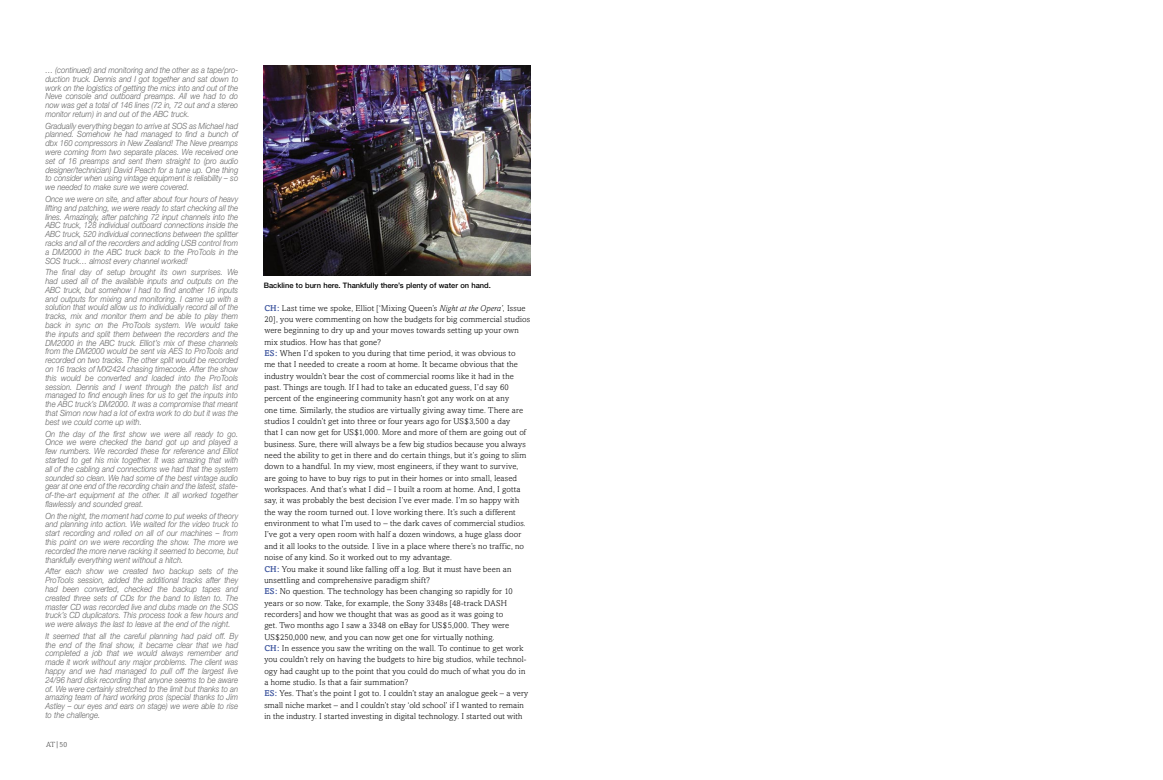
<style>
.page{position:relative;width:1163px;height:780px;background:#fff}
.page>*{position:absolute;margin:0;border:0;box-sizing:border-box;transform-origin:0 0}
.Box_Item_Text{font:italic 300 8.5px/8.8px "Helvetica Neue";color:#636363;text-align:justify;scale:.9 1}
.A__Answer_Nested{font:300 8.5px/11.3px "Amasis";letter-spacing:.015em;color:#000}
.t1{font:500 7.5px "Helvetica Neue";color:#000}
.t2{font:300 7.5px "Amasis";color:#393939}
.s1{font-size:8.5px}
.s2{font-weight:500;color:#3b539d}
.s3{font-style:italic}
</style>
<div class="page">
<img style="left:264px;top:65px;width:266px;height:210px">
<p class="Box_Item_Text" style="left:45px;top:65px;width:216px">… (continued) and monitoring and the other as a tape/pro&shy;duction truck. Dennis and I got together and sat down to work on the logistics of getting the mics into and out of the Neve console and outboard preamps. All we had to do now was get a total of 146 lines (72 in, 72 out and a stereo monitor return) in and out of the ABC truck.</p>
<p class="Box_Item_Text" style="left:45px;top:121px;width:216px">Gradually everything began to arrive at SOS as Michael had planned. Somehow he had managed to find a bunch of dbx 160 compressors in New Zealand! The Neve preamps were coming from two separate places. We received one set of 16 preamps and sent them straight to (pro audio designer/technician) David Peach for a tune up. One thing to consider when using vintage equipment is reliability – so we needed to make sure we were covered.</p>
<p class="Box_Item_Text" style="left:45px;top:194px;width:216px">Once we were on site, and after about four hours of heavy lifting and patching, we were ready to start checking all the lines. Amazingly, after patching 72 input channels into the ABC truck, 128 individual outboard connections inside the ABC truck, 520 individual connections between the splitter racks and all of the recorders and adding USB control from a DM2000 in the ABC truck back to the ProTools in the SOS truck… almost every channel worked!</p>
<p class="Box_Item_Text" style="left:45px;top:267px;width:216px">The final day of setup brought its own surprises. We had used all of the available inputs and outputs on the ABC truck, but somehow I had to find another 16 inputs and outputs for mixing and monitoring. I came up with a solution that would allow us to individually record all of the tracks, mix and monitor them and be able to play them back in sync on the ProTools system. We would take the inputs and split them between the recorders and the DM2000 in the ABC truck. Elliot’s mix of these channels from the DM2000 would be sent via AES to ProTools and recorded on two tracks. The other split would be recorded on 16 tracks of MX2424 chasing timecode. After the show this would be converted and loaded into the ProTools session. Dennis and I went through the patch list and managed to find enough lines for us to get the inputs into the ABC truck’s DM2000. It was a compromise that meant that Simon now had a lot of extra work to do but it was the best we could come up with.</p>
<p class="Box_Item_Text" style="left:45px;top:429px;width:216px">On the day of the first show we were all ready to go.<br>Once we were checked the band got up and played a few numbers. We recorded these for reference and Elliot started to get his mix together. It was amazing that with all of the cabling and connections we had that the system sounded so clean. We had some of the best vintage audio gear at one end of the recording chain and the latest, state&shy;of-the-art equipment at the other. It all worked together flawlessly and sounded great.</p>
<p class="Box_Item_Text" style="left:45px;top:511px;width:216px">On the night, the moment had come to put weeks of theory and planning into action. We waited for the video truck to start recording and rolled on all of our machines – from this point on we were recording the show. The more we recorded the more nerve racking it seemed to become, but thankfully everything went without a hitch.</p>
<p class="Box_Item_Text" style="left:45px;top:566px;width:216px">After each show we created two backup sets of the ProTools session, added the additional tracks after they had been converted, checked the backup tapes and created three sets of CDs for the band to listen to. The master CD was recorded live and dubs made on the SOS truck’s CD duplicators. This process took a few hours and we were always the last to leave at the end of the night.</p>
<p class="Box_Item_Text" style="left:45px;top:631px;width:216px">It seemed that all the careful planning had paid off. By the end of the final show, it became clear that we had completed a job that we would always remember and made it work without any major problems. The client was happy and we had managed to pull off the largest live 24/96 hard disk recording that anyone seems to be aware of. We were certainly stretched to the limit but thanks to an amazing team of hard working pros (special thanks to Jim Astley – our eyes and ears on stage) we were able to rise to the challenge.</p>
<p class="t2" style="left:46px;top:740px;width:22px">AT<span class="s1">|</span>50</p>
<p class="t1" style="left:264px;top:281px;width:228px">Backline to burn here. Thankfully there’s plenty of water on hand.</p>
<p class="A__Answer_Nested" style="left:264px;top:302px;width:267px"><span class="s2">CH:</span> Last time we spoke, Elliot [‘Mixing Queen’s <span class="s3">Night at the Opera’</span>, Issue 20], you were commenting on how the budgets for big commercial studios were beginning to dry up and your moves towards setting up your own mix studios. How has that gone?</p>
<p class="A__Answer_Nested" style="left:264px;top:347px;width:263px"><span class="s2">ES:</span> When I’d spoken to you during that time period, it was obvious to me that I needed to create a room at home. It became obvious that the industry wouldn’t bear the cost of commercial rooms like it had in the past. Things are tough. If I had to take an educated guess, I’d say 60 percent of the engineering community hasn’t got any work on at any<br>one time. Similarly, the studios are virtually giving away time. There are studios I couldn’t get into three or four years ago for US$3,500 a day that I can now get for US$1,000. More and more of them are going out of business. Sure, there will always be a few big studios because you always need the ability to get in there and do certain things, but it’s going to slim down to a handful. In my view, most engineers, if they want to survive, are going to have to buy rigs to put in their homes or into small, leased workspaces. And that’s what I did – I built a room at home. And, I gotta say, it was probably the best decision I’ve ever made. I’m so happy with the way the room turned out. I love working there. It’s such a different environment to what I’m used to – the dark caves of commercial studios.<br>I’ve got a very open room with half a dozen windows, a huge glass door and it all looks to the outside. I live in a place where there’s no traffic, no noise of any kind. So it worked out to my advantage.</p>
<p class="A__Answer_Nested" style="left:264px;top:563px;width:248px"><span class="s2">CH:</span> You make it sound like falling off a log. But it must have been an unsettling and comprehensive paradigm shift?</p>
<p class="A__Answer_Nested" style="left:264px;top:585px;width:250px"><span class="s2">ES:</span> No question. The technology has been changing so rapidly for 10 years or so now. Take, for example, the Sony 3348s [48-track DASH recorders] and how we thought that was as good as it was going to get. Two months ago I saw a 3348 on eBay for US$5,000. They were US$250,000 new, and you can now get one for virtually nothing.</p>
<p class="A__Answer_Nested" style="left:264px;top:642px;width:263px"><span class="s2">CH:</span> In essence you saw the writing on the wall. To continue to get work you couldn’t rely on having the budgets to hire big studios, while technol&shy;ogy had caught up to the point that you could do much of what you do in a home studio. Is that a fair summation?</p>
<p class="A__Answer_Nested" style="left:264px;top:687px;width:265px"><span class="s2">ES:</span> Yes. That’s the point I got to. I couldn’t stay an analogue geek – a very small niche market – and I couldn’t stay ‘old school’ if I wanted to remain in the industry. I started investing in digital technology. I started out with</p>
</div>
